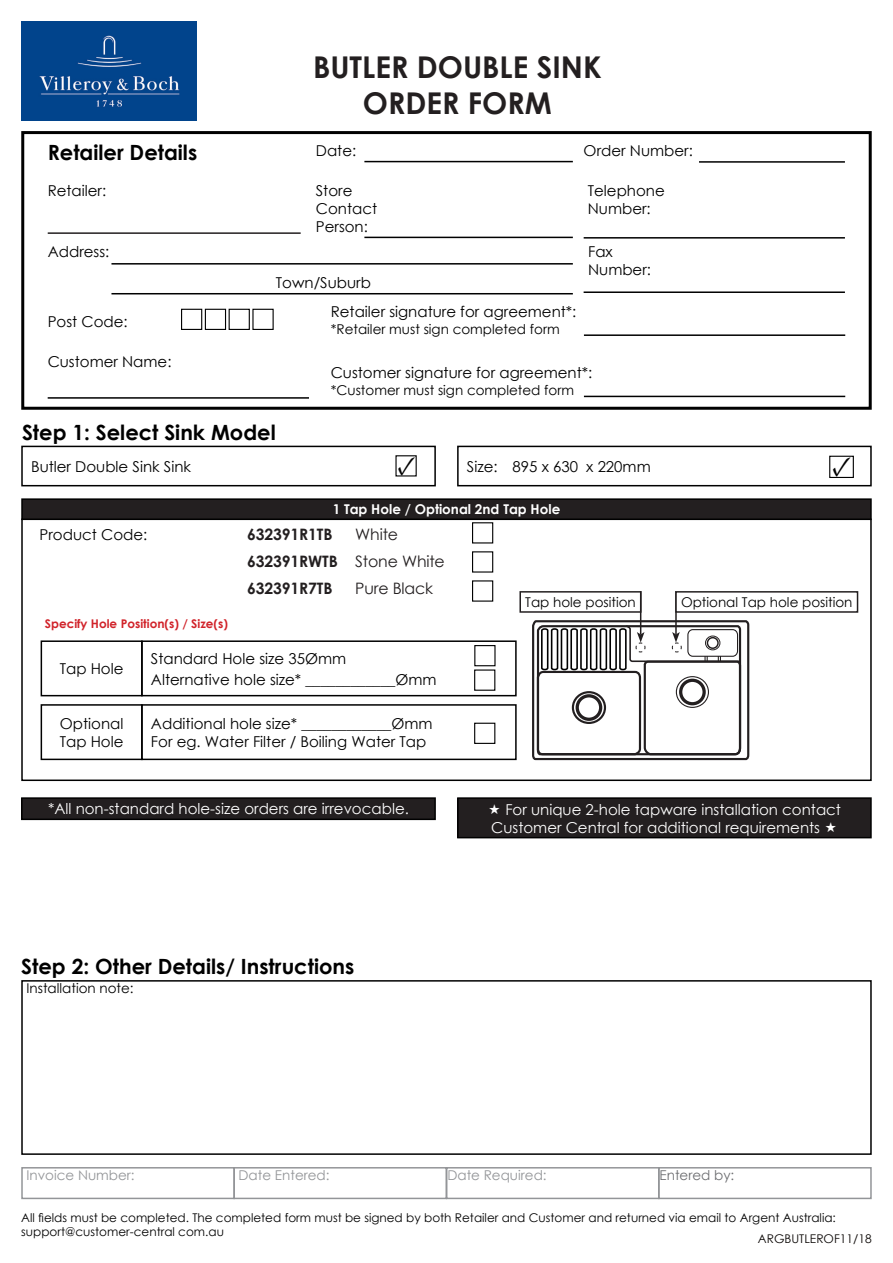
<style>
.page{position:relative;width:893px;height:1263px;background:#fff}
.page>*{position:absolute;margin:0;border:0;box-sizing:border-box;transform-origin:0 0}
.t1{font:700 30px/36px "Century Gothic";color:#231f20;text-align:center}
.t2{font:28.5px "Minion Pro";color:#000}
.t3{font:27px "Minion Pro";color:#000}
.t4{font:700 21px "Century Gothic";color:#000}
.t5{font:700 15.75px/27px "Century Gothic";letter-spacing:-.01em;color:#231f20}
.t6{font:15.75px "Century Gothic";letter-spacing:-.01em;color:#231f20}
.t7{font:15px/18px "Century Gothic";color:#000}
.t8{font:15px/18px "Century Gothic";color:#fff}
.t9{font:13.5px "Century Gothic";color:#000}
.t10{font:13.5px "Century Gothic";color:#939598}
.t11{font:700 13.5px "Century Gothic";color:#fff}
.t12{font:13.5px "Century Gothic";color:#6c6d70}
.t13{font:12px/14.4px "Century Gothic";color:#000}
.t14{font:700 12px "Century Gothic";color:#d1232a}
.t15{font:12px "Century Gothic";color:#0c0806}
.s1{font-weight:400}
</style>
<div class="page">
<div style="left:21px;top:518px;width:851px;height:263px;border:2px solid #000"></div>
<div style="left:21px;top:980px;width:851px;height:175px;border:2px solid #000"></div>
<div style="left:22px;top:798px;width:413px;height:21px;background:#231f20"></div>
<div style="left:21px;top:797px;width:415px;height:23px;border:2px solid #000"></div>
<div style="left:458px;top:798px;width:413px;height:40px;background:#231f20"></div>
<div style="left:457px;top:797px;width:415px;height:41px;border:2px solid #000"></div>
<div style="left:21px;top:131px;width:851px;height:279px;border:3px solid #000"></div>
<hr style="left:364px;top:161px;width:209px;height:1px;background:#000">
<hr style="left:364px;top:237px;width:209px;height:1px;background:#000">
<hr style="left:699px;top:161px;width:146px;height:2px;background:#000">
<hr style="left:584px;top:237px;width:261px;height:2px;background:#000">
<hr style="left:48px;top:232px;width:253px;height:2px;background:#231f20">
<hr style="left:111px;top:263px;width:462px;height:2px;background:#000">
<hr style="left:111px;top:293px;width:462px;height:1px;background:#000">
<hr style="left:584px;top:291px;width:261px;height:2px;background:#000">
<hr style="left:48px;top:397px;width:261px;height:2px;background:#000">
<hr style="left:584px;top:334px;width:261px;height:2px;background:#000">
<hr style="left:584px;top:396px;width:261px;height:1px;background:#000">
<div style="left:21px;top:446px;width:415px;height:40px;border:2px solid #000"></div>
<div style="left:457px;top:446px;width:415px;height:40px;border:2px solid #000"></div>
<div style="left:829px;top:456px;width:25px;height:22px;border:1px solid #000"></div>
<div style="left:22px;top:499px;width:849px;height:20px;background:#231f20"></div>
<div style="left:21px;top:498px;width:851px;height:22px;border:2px solid #000"></div>
<div style="left:472px;top:522px;width:21px;height:21px;border:1px solid #000"></div>
<div style="left:472px;top:551px;width:21px;height:22px;border:1px solid #000"></div>
<div style="left:472px;top:580px;width:21px;height:22px;border:1px solid #000"></div>
<div style="left:519px;top:591px;width:122px;height:22px;border:2px solid #231f20"></div>
<hr style="left:640px;top:591px;width:1px;height:43px;background:#231f20">
<hr style="left:675px;top:591px;width:2px;height:43px;background:#231f20">
<svg style="left:532px;top:619px;width:218px;height:142px"></svg>
<div style="left:675px;top:591px;width:183px;height:22px;border:2px solid #231f20"></div>
<div style="left:141px;top:640px;width:376px;height:56px;border:2px solid #000"></div>
<div style="left:474px;top:645px;width:22px;height:21px;border:1px solid #000"></div>
<div style="left:41px;top:640px;width:102px;height:56px;border:2px solid #000"></div>
<div style="left:474px;top:669px;width:21px;height:22px;border:1px solid #000"></div>
<div style="left:141px;top:704px;width:376px;height:56px;border:2px solid #000"></div>
<div style="left:41px;top:704px;width:102px;height:56px;border:2px solid #000"></div>
<div style="left:474px;top:723px;width:21px;height:21px;border:1px solid #000"></div>
<img style="left:21px;top:21px;width:176px;height:100px">
<div style="left:252px;top:309px;width:22px;height:21px;border:1px solid #000"></div>
<div style="left:229px;top:309px;width:21px;height:21px;border:1px solid #000"></div>
<div style="left:205px;top:309px;width:21px;height:21px;border:1px solid #000"></div>
<div style="left:181px;top:309px;width:21px;height:21px;border:1px solid #000"></div>
<div style="left:21px;top:1167px;width:214px;height:32px;border:2px solid #939598"></div>
<div style="left:233px;top:1167px;width:214px;height:32px;border:2px solid #939598"></div>
<div style="left:446px;top:1167px;width:214px;height:32px;border:2px solid #939598"></div>
<div style="left:658px;top:1167px;width:214px;height:32px;border:2px solid #939598"></div>
<h1 class="t1" style="left:313px;top:48px;width:290px">BUTLER DOUBLE SINK<br>ORDER FORM</h1>
<h3 class="t4" style="left:48px;top:137px;width:151px">Retailer Details</h3>
<p class="t7" style="left:316px;top:141px;width:42px">Date:</p>
<p class="t7" style="left:584px;top:141px;width:111px">Order Number:</p>
<p class="t7" style="left:48px;top:182px;width:60px">Retailer:</p>
<p class="t7" style="left:316px;top:182px;width:63px">Store<br>Contact<br>Person:</p>
<p class="t7" style="left:588px;top:182px;width:78px">Telephone<br>Number:</p>
<p class="t7" style="left:48px;top:242px;width:63px">Address:</p>
<p class="t7" style="left:588px;top:242px;width:64px">Fax<br>Number:</p>
<p class="t7" style="left:276px;top:273px;width:97px">Town/Suburb</p>
<p class="t7" style="left:48px;top:312px;width:81px">Post Code:</p>
<p class="t7" style="left:48px;top:353px;width:125px">Customer Name:</p>
<p class="t7" style="left:331px;top:303px;width:247px">Retailer signature for agreement*:</p>
<p class="t9" style="left:331px;top:319px;width:230px">*Retailer must sign completed form</p>
<p class="t7" style="left:331px;top:364px;width:263px">Customer signature for agreement*:</p>
<p class="t9" style="left:331px;top:380px;width:245px">*Customer must sign completed form</p>
<h3 class="t4" style="left:22px;top:417px;width:255px">Step 1: Select Sink Model</h3>
<p class="t7" style="left:31px;top:457px;width:161px">Butler Double Sink Sink</p>
<h3 class="t3" style="left:397px;top:447px;width:20px">✓</h3>
<p class="t7" style="left:467px;top:457px;width:185px">Size: 895 x 630 x 220mm</p>
<h2 class="t2" style="left:832px;top:447px;width:21px">✓</h2>
<p class="t11" style="left:333px;top:499px;width:229px">1 Tap Hole / Optional 2nd Tap Hole</p>
<p class="t5" style="left:247px;top:520px;width:199px;text-indent:108px"><span class="s1">White<br></span>632391RWTB <span class="s1">Stone White<br></span>632391R7TB</p>
<p class="t7" style="left:40px;top:526px;width:109px">Product Code:</p>
<p class="t5" style="left:247px;top:520px;width:87px">632391R1TB</p>
<p class="t6" style="left:355px;top:578px;width:79px">Pure Black</p>
<p class="t14" style="left:45px;top:615px;width:185px">Specify Hole Position(s) / Size(s)</p>
<p class="t7" style="left:60px;top:659px;width:65px">Tap Hole</p>
<p class="t7" style="left:151px;top:647px;width:287px;line-height:21px">Standard Hole size 35Ømm<br>Alternative hole size* ____________Ømm</p>
<p class="t7" style="left:60px;top:714px;width:65px">Optional<br>Tap Hole</p>
<p class="t7" style="left:151px;top:714px;width:283px">Additional hole size* ____________Ømm<br>For eg. Water Filter / Boiling Water Tap</p>
<p class="t9" style="left:525px;top:593px;width:112px">Tap hole position</p>
<p class="t9" style="left:681px;top:593px;width:173px">Optional Tap hole position</p>
<p class="t8" style="left:48px;top:800px;width:362px">*All non-standard hole-size orders are irrevocable.</p>
<p class="t8" style="left:491px;top:800px;width:351px;text-indent:14px">For unique 2-hole tapware installation contact<br>Customer Central for additional requirements</p>
<h3 class="t4" style="left:21px;top:950px;width:335px">Step 2: Other Details/ Instructions</h3>
<p class="t9" style="left:26px;top:979px;width:109px">Installation note:</p>
<p class="t10" style="left:26px;top:1166px;width:110px">Invoice Number:</p>
<p class="t10" style="left:239px;top:1166px;width:93px">Date Entered:</p>
<p class="t10" style="left:447px;top:1166px;width:101px">Date Required:</p>
<p class="t12" style="left:659px;top:1166px;width:76px">Entered by:</p>
<p class="t13" style="left:21px;top:1210px;width:816px">All fields must be completed. The completed form must be signed by both Retailer and Customer and returned via email to Argent Australia: support@customer-central com.au</p>
<p class="t15" style="left:758px;top:1230px;width:115px">ARGBUTLEROF11/18</p>
</div>
